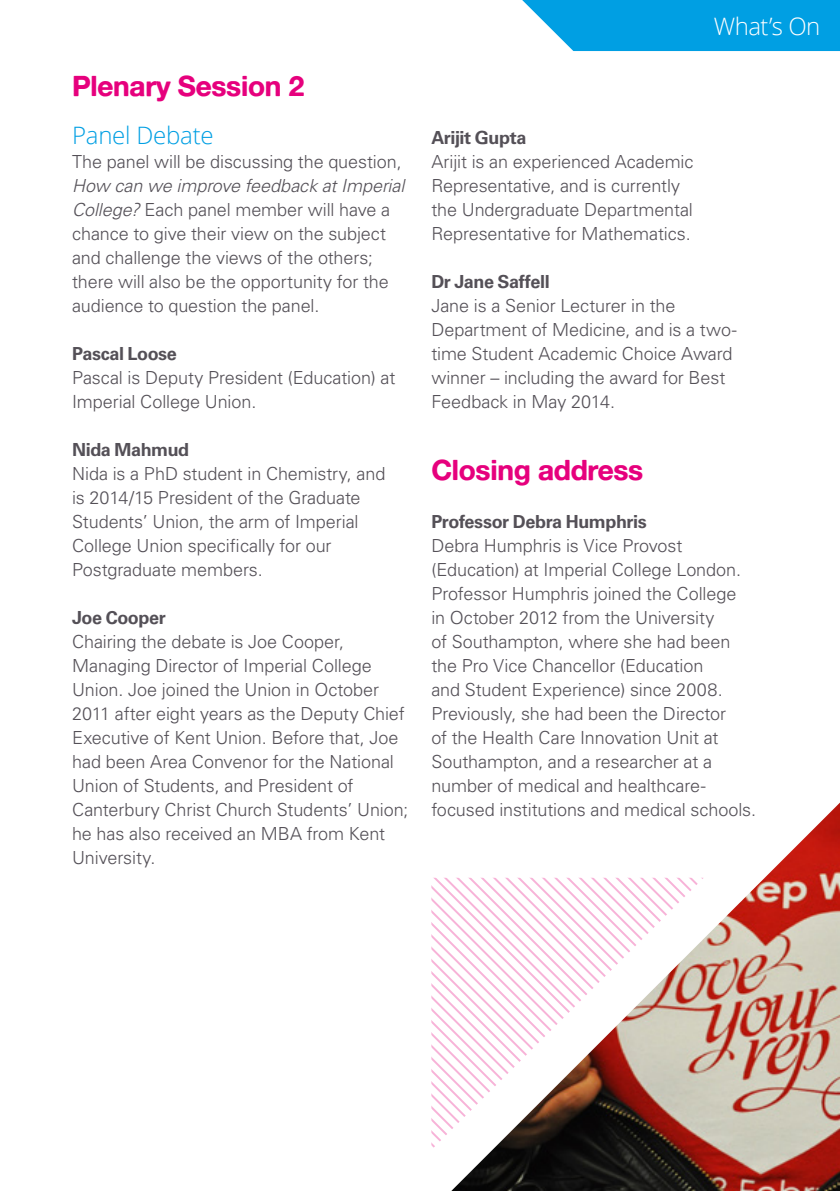
<style>
.page{position:relative;width:840px;height:1191px;background:#fff}
.page>*{position:absolute;margin:0;border:0;box-sizing:border-box;transform-origin:0 0}
.t1{font:28px "Alte Haas Grotesk Bold";letter-spacing:-.01em;color:#e6007d}
.t2{font:300 24px "Open Sans";letter-spacing:-.01em;color:#009fe3}
.t3{font:300 24px "Open Sans";letter-spacing:-.02em;color:#fff}
.t4{font:300 18px/24px "Univers LT";letter-spacing:-.005em;color:#545057}
.t5{font:700 18px "Univers LT";letter-spacing:-.025em;color:#545057}
.s1{font-style:italic}
</style>
<div class="page">
<svg style="left:522px;top:0;width:317px;height:51px;background:#14a6e5"></svg>
<img style="left:451px;top:803px;width:388px;height:388px">
<svg style="left:431px;top:877px;width:272px;height:273px"></svg>
<h1 class="t1" style="left:72px;top:68px;width:233px">Plenary Session 2</h1>
<h2 class="t2" style="left:72px;top:119px;width:143px">Panel Debate</h2>
<p class="t4" style="left:72px;top:150px;width:331px">The panel will be discussing the question,</p>
<p class="t4" style="left:72px;top:174px;width:334px"><span class="s1">How can we improve feedback at Imperial College?</span> Each panel member will have a chance to give their view on the subject and challenge the views of the others; there will also be the opportunity for the audience to question the panel.</p>
<p class="t5" style="left:72px;top:343px;width:106px">Pascal Loose</p>
<p class="t4" style="left:72px;top:366px;width:324px">Pascal is Deputy President (Education) at<br>Imperial College Union.</p>
<p class="t5" style="left:72px;top:439px;width:119px">Nida Mahmud</p>
<p class="t4" style="left:72px;top:462px;width:314px">Nida is a PhD student in Chemistry, and is 2014/15 President of the Graduate Students’ Union, the arm of Imperial College Union specifically for our Postgraduate members.</p>
<p class="t5" style="left:72px;top:607px;width:95px">Joe Cooper</p>
<p class="t4" style="left:72px;top:630px;width:337px">Chairing the debate is Joe Cooper, Managing Director of Imperial College Union. Joe joined the Union in October 2011 after eight years as the Deputy Chief Executive of Kent Union. Before that, Joe had been Area Convenor for the National Union of Students, and President of Canterbury Christ Church Students’ Union; he has also received an MBA from Kent University.</p>
<h2 class="t3" style="left:713px;top:10px;width:108px">What’s On</h2>
<p class="t5" style="left:431px;top:127px;width:96px">Arijit Gupta</p>
<p class="t4" style="left:431px;top:150px;width:263px">Arijit is an experienced Academic Representative, and is currently the Undergraduate Departmental Representative for Mathematics.</p>
<p class="t5" style="left:431px;top:271px;width:120px">Dr Jane Saffell</p>
<p class="t4" style="left:431px;top:294px;width:307px">Jane is a Senior Lecturer in the<br>Department of Medicine, and is a two&shy;time Student Academic Choice Award winner – including the award for Best<br>Feedback in May 2014.</p>
<h1 class="t1" style="left:431px;top:452px;width:213px">Closing address</h1>
<p class="t5" style="left:431px;top:511px;width:217px">Professor Debra Humphris</p>
<p class="t4" style="left:431px;top:534px;width:326px">Debra Humphris is Vice Provost (Education) at Imperial College London.<br>Professor Humphris joined the College<br>in October 2012 from the University<br>of Southampton, where she had been the Pro Vice Chancellor (Education<br>and Student Experience) since 2008.<br>Previously, she had been the Director<br>of the Health Care Innovation Unit at Southampton, and a researcher at a number of medical and healthcare&shy;focused institutions and medical schools.</p>
</div>
